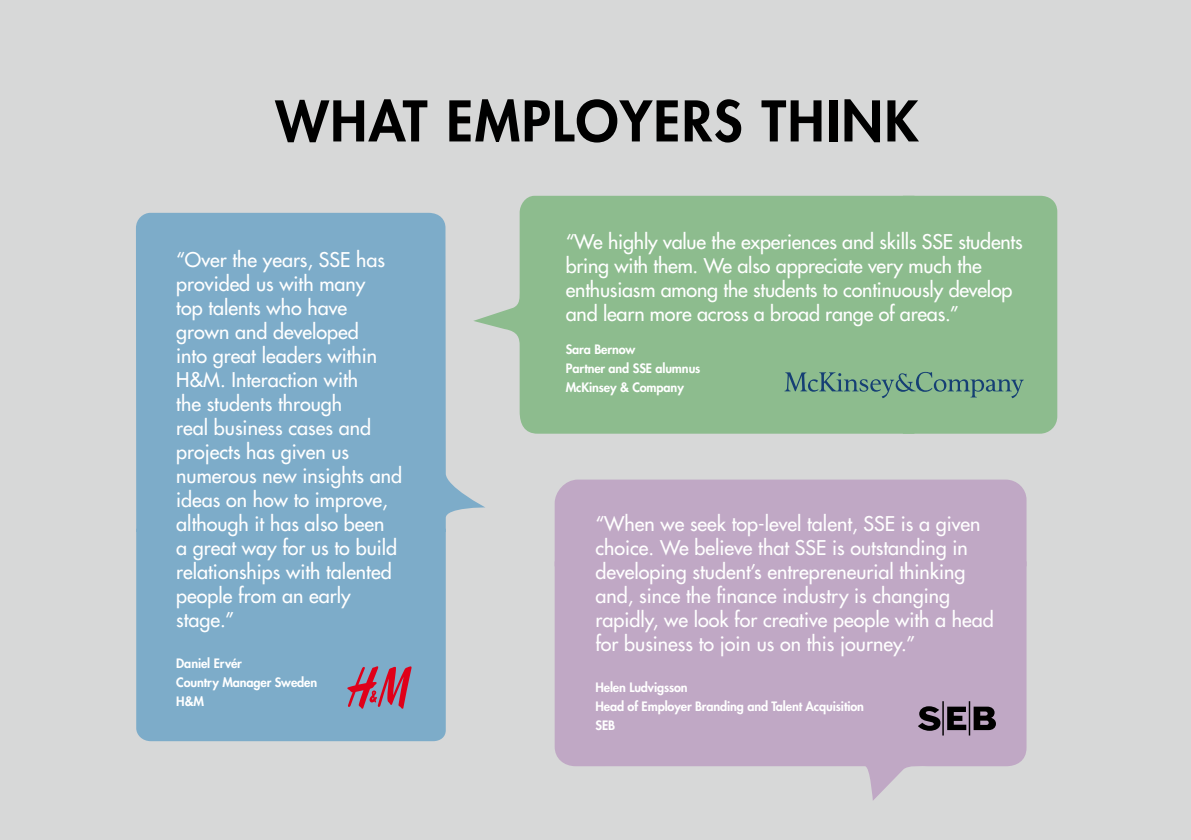
<style>
.page{position:relative;width:1191px;height:840px;background:#fff}
.page>*{position:absolute;margin:0;border:0;box-sizing:border-box;transform-origin:0 0}
.t1{font:800 54.4px "Futura Std";letter-spacing:.03em;color:#000}
.t2{font:500 19.8px/24px "Futura Std";color:#fff}
.t3{font:800 12.6px "Futura Std";letter-spacing:-.01em;color:#fff}
</style>
<div class="page">
<div style="left:0;top:0;width:1190px;height:839px;background:#d7d8d8"></div>
<svg style="left:136px;top:213px;width:349px;height:315px;background:#84afca"></svg>
<div style="left:136px;top:528px;width:310px;height:212px;background:#7dacc9"></div>
<svg style="left:473px;top:196px;width:311px;height:237px;background:#97bf98"></svg>
<svg style="left:554px;top:566px;width:472px;height:234px;background:#c3aec7"></svg>
<div style="left:554px;top:479px;width:472px;height:87px;background:#c0a8c5"></div>
<svg style="left:347px;top:665px;width:65px;height:43px;background:#a36783"></svg>
<div style="left:784px;top:196px;width:273px;height:237px;background:#8dbc8e"></div>
<svg style="left:918px;top:700px;width:78px;height:35px;background:#6d5f70"></svg>
<p class="t1" style="left:275px;top:87px;width:644px">WHAT EMPLOYERS THINK</p>
<p class="t2" style="left:176px;top:247px;width:227px">“Over the years, SSE has provided us with many<br>top talents who have grown and developed<br>into great leaders within<br>H&amp;M. Interaction with<br>the students through<br>real business cases and projects has given us numerous new insights and ideas on how to improve, although it has also been<br>a great way for us to build relationships with talented people from an early stage.”</p>
<p class="t3" style="left:176px;top:654px;width:67px">Daniel Ervér</p>
<p class="t3" style="left:176px;top:673px;width:142px">Country Manager Sweden</p>
<p class="t3" style="left:176px;top:692px;width:29px">H&amp;M</p>
<p class="t2" style="left:566px;top:229px;width:458px">“We highly value the experiences and skills SSE students bring with them. We also appreciate very much the enthusiasm among the students to continuously develop and learn more across a broad range of areas.”</p>
<p class="t3" style="left:566px;top:341px;width:71px">Sara Bernow</p>
<p class="t3" style="left:566px;top:360px;width:136px">Partner and SSE alumnus</p>
<p class="t3" style="left:566px;top:379px;width:120px">McKinsey &amp; Company</p>
<p class="t2" style="left:595px;top:512px;width:400px">“When we seek top-level talent, SSE is a given choice. We believe that SSE is outstanding in developing student’s entrepreneurial thinking and, since the finance industry is changing rapidly, we look for creative people with a head for business to join us on this journey.”</p>
<p class="t3" style="left:595px;top:679px;width:94px">Helen Ludvigsson</p>
<p class="t3" style="left:595px;top:698px;width:270px">Head of Employer Branding and Talent Acquisition</p>
<p class="t3" style="left:595px;top:717px;width:21px">SEB</p>
</div>
